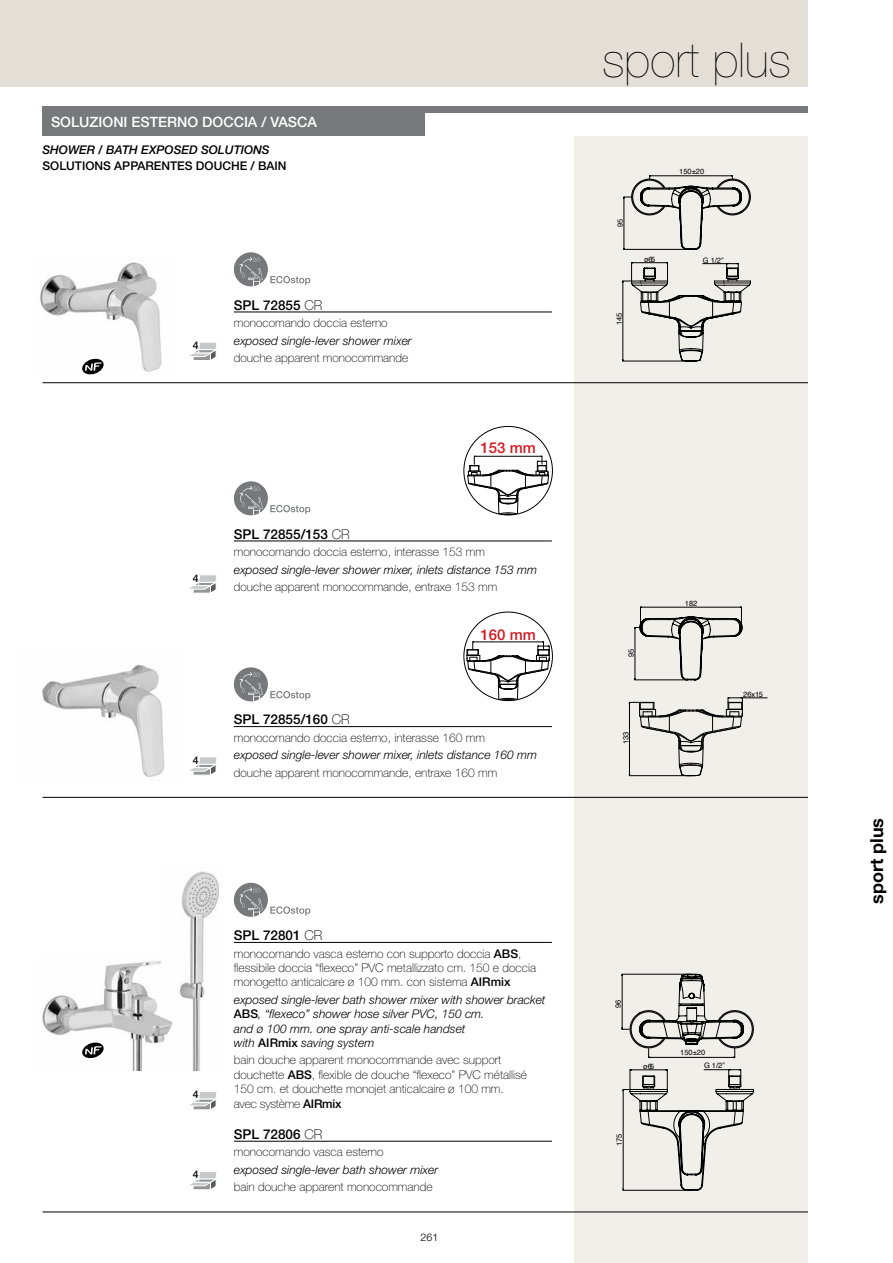
<style>
.page{position:relative;width:893px;height:1263px;background:#fff}
.page>*{position:absolute;margin:0;border:0;box-sizing:border-box;transform-origin:0 0}
.t1{font:200 48px "Helvetica Neue LT";color:#000}
.t2{font:700 18px "Helvetica Neue LT";color:#000}
.t3{font:500 15px "Helvetica Neue LT";color:#d71920}
.t4{font:500 14.25px "Helvetica Neue LT";color:#fff}
.t5{font:500 13.5px "Helvetica Neue LT";color:#000}
.t6{font:100 12px/14.4px "Helvetica Neue LT";color:#000}
.t7{font:italic 300 12px/14.4px "Helvetica Neue LT";color:#000}
.t8{font:500 12px "Helvetica Neue LT";color:#000}
.t9{font:italic 500 12px "Helvetica Neue LT";color:#000}
.t10{font:500 10.5px "Helvetica Neue LT";color:#000}
.t11{font:300 10.5px "Helvetica Neue LT";color:#000}
.t12{font:7.5px "Helvetica";color:#000}
.s1{font-weight:100}
.s2{font-weight:500}
.s3{font-weight:500;font-style:normal}
</style>
<div class="page">
<div style="left:0;top:0;width:808px;height:87px;background:#e3dfd6"></div>
<div style="left:574px;top:136px;width:234px;height:1127px;background:#f1efea"></div>
<hr style="left:43px;top:382px;width:765px;height:1px;background:#000">
<hr style="left:43px;top:797px;width:765px;height:1px;background:#000">
<div style="left:43px;top:106px;width:382px;height:30px;background:#77787b"></div>
<div style="left:234px;top:106px;width:574px;height:7px;background:#77787b"></div>
<hr style="left:234px;top:312px;width:318px;height:1px;background:#000">
<hr style="left:234px;top:541px;width:318px;height:1px;background:#000">
<hr style="left:234px;top:726px;width:318px;height:1px;background:#000">
<svg style="left:190px;top:342px;width:27px;height:18px"></svg>
<svg style="left:190px;top:757px;width:27px;height:18px"></svg>
<img style="left:40px;top:262px;width:122px;height:110px">
<img style="left:42px;top:664px;width:123px;height:113px">
<svg style="left:467px;top:456px;width:82px;height:60px"></svg>
<svg style="left:466px;top:641px;width:84px;height:60px"></svg>
<hr style="left:43px;top:1212px;width:765px;height:1px;background:#000">
<hr style="left:234px;top:1141px;width:318px;height:1px;background:#000">
<hr style="left:234px;top:942px;width:318px;height:1px;background:#000">
<img style="left:179px;top:871px;width:40px;height:199px">
<img style="left:42px;top:961px;width:131px;height:109px">
<svg style="left:622px;top:175px;width:129px;height:187px"></svg>
<hr style="left:635px;top:680px;width:52px;height:1px;background:#000">
<svg style="left:634px;top:607px;width:109px;height:73px"></svg>
<svg style="left:629px;top:697px;width:138px;height:80px"></svg>
<svg style="left:81px;top:1041px;width:24px;height:18px"></svg>
<svg style="left:81px;top:358px;width:24px;height:17px"></svg>
<svg style="left:190px;top:575px;width:27px;height:18px"></svg>
<svg style="left:190px;top:1092px;width:27px;height:18px"></svg>
<svg style="left:190px;top:1172px;width:27px;height:18px"></svg>
<svg style="left:622px;top:974px;width:132px;height:217px"></svg>
<div style="left:234px;top:252px;width:34px;height:34px;background:#77787b;border-radius:50%"></div>
<svg style="left:270px;top:276px;width:40px;height:9px"></svg>
<svg style="left:240px;top:257px;width:23px;height:29px"></svg>
<div style="left:234px;top:481px;width:34px;height:34px;background:#77787b;border-radius:50%"></div>
<svg style="left:270px;top:505px;width:40px;height:9px"></svg>
<svg style="left:240px;top:486px;width:23px;height:29px"></svg>
<div style="left:234px;top:667px;width:34px;height:34px;background:#77787b;border-radius:50%"></div>
<svg style="left:270px;top:691px;width:40px;height:9px"></svg>
<svg style="left:240px;top:672px;width:23px;height:29px"></svg>
<div style="left:234px;top:883px;width:34px;height:34px;background:#77787b;border-radius:50%"></div>
<svg style="left:270px;top:906px;width:40px;height:9px"></svg>
<svg style="left:240px;top:887px;width:23px;height:30px"></svg>
<p class="t4" style="left:51px;top:113px;width:267px">SOLUZIONI ESTERNO DOCCIA / VASCA</p>
<p class="t9" style="left:43px;top:143px;width:229px">SHOWER / BATH EXPOSED SOLUTIONS</p>
<p class="t8" style="left:43px;top:159px;width:246px">SOLUTIONS APPARENTES DOUCHE / BAIN</p>
<p class="t10" style="left:193px;top:339px;width:7px">4</p>
<p class="t10" style="left:193px;top:571px;width:7px">4</p>
<p class="t10" style="left:193px;top:753px;width:7px">4</p>
<p class="t5" style="left:234px;top:297px;width:90px">SPL 72855 <span class="s1">CR</span></p>
<p class="t6" style="left:234px;top:316px;width:155px">monocomando doccia esterno</p>
<p class="t7" style="left:234px;top:333px;width:179px">exposed single-lever shower mixer</p>
<p class="t6" style="left:234px;top:350px;width:176px">douche apparent monocommande</p>
<p class="t3" style="left:480px;top:439px;width:57px">153 mm</p>
<p class="t5" style="left:234px;top:526px;width:117px">SPL 72855/153 <span class="s1">CR</span></p>
<p class="t6" style="left:234px;top:545px;width:252px">monocomando doccia esterno, interasse 153 mm</p>
<p class="t7" style="left:234px;top:562px;width:305px">exposed single-lever shower mixer, inlets distance 153 mm</p>
<p class="t6" style="left:234px;top:579px;width:265px">douche apparent monocommande, entraxe 153 mm</p>
<p class="t3" style="left:480px;top:625px;width:57px">160 mm</p>
<p class="t5" style="left:234px;top:711px;width:117px">SPL 72855/160 <span class="s1">CR</span></p>
<p class="t6" style="left:234px;top:730px;width:252px">monocomando doccia esterno, interasse 160 mm</p>
<p class="t7" style="left:234px;top:747px;width:305px">exposed single-lever shower mixer, inlets distance 160 mm</p>
<p class="t6" style="left:234px;top:765px;width:265px">douche apparent monocommande, entraxe 160 mm</p>
<h1 class="t1" style="left:602px;top:32px;width:190px">sport plus</h1>
<p class="t12" style="left:614px;top:227px;width:10px;rotate:-90deg">95</p>
<p class="t12" style="left:613px;top:325px;width:14px;rotate:-90deg">145</p>
<p class="t12" style="left:679px;top:166px;width:26px">150±20</p>
<p class="t12" style="left:644px;top:253px;width:13px">ø65</p>
<p class="t12" style="left:703px;top:254px;width:22px">G 1/2”</p>
<p class="t12" style="left:625px;top:657px;width:10px;rotate:-90deg">95</p>
<p class="t12" style="left:620px;top:744px;width:14px;rotate:-90deg">133</p>
<p class="t12" style="left:685px;top:598px;width:14px">182</p>
<p class="t12" style="left:743px;top:688px;width:21px">26x1.5</p>
<p class="t10" style="left:193px;top:1088px;width:7px">4</p>
<p class="t10" style="left:193px;top:1168px;width:7px">4</p>
<p class="t5" style="left:234px;top:927px;width:90px">SPL 72801 <span class="s1">CR</span></p>
<p class="t6" style="left:234px;top:946px;width:304px">monocomando vasca esterno con supporto doccia <span class="s2">ABS</span>, flessibile doccia “flexeco” PVC metallizzato cm. 150 e doccia monogetto anticalcare ø 100 mm. con sistema <span class="s2">AIRmix</span></p>
<p class="t7" style="left:234px;top:992px;width:313px">exposed single-lever bath shower mixer with shower bracket <span class="s3">ABS</span>, “flexeco” shower hose silver PVC, 150 cm.<br>and ø 100 mm. one spray anti-scale handset<br>with <span class="s3">AIRmix</span> saving system</p>
<p class="t6" style="left:234px;top:1053px;width:295px">bain douche apparent monocommande avec support douchette <span class="s2">ABS</span>, flexible de douche “flexeco” PVC métallisé 150 cm. et douchette monojet anticalcaire ø 100 mm. avec système <span class="s2">AIRmix</span></p>
<p class="t5" style="left:234px;top:1126px;width:90px">SPL 72806 <span class="s1">CR</span></p>
<p class="t6" style="left:234px;top:1145px;width:151px">monocomando vasca esterno</p>
<p class="t7" style="left:234px;top:1162px;width:206px">exposed single-lever bath shower mixer</p>
<p class="t6" style="left:234px;top:1180px;width:200px">bain douche apparent monocommande</p>
<p class="t11" style="left:421px;top:1230px;width:19px">261</p>
<p class="t12" style="left:612px;top:1008px;width:10px;rotate:-90deg">96</p>
<p class="t12" style="left:680px;top:1047px;width:26px">150±20</p>
<p class="t12" style="left:643px;top:1060px;width:13px">ø65</p>
<p class="t12" style="left:704px;top:1060px;width:22px">G 1/2”</p>
<p class="t12" style="left:613px;top:1146px;width:14px;rotate:-90deg">175</p>
<h2 class="t2" style="left:865px;top:904px;width:87px;rotate:-90deg">sport plus</h2>
</div>
